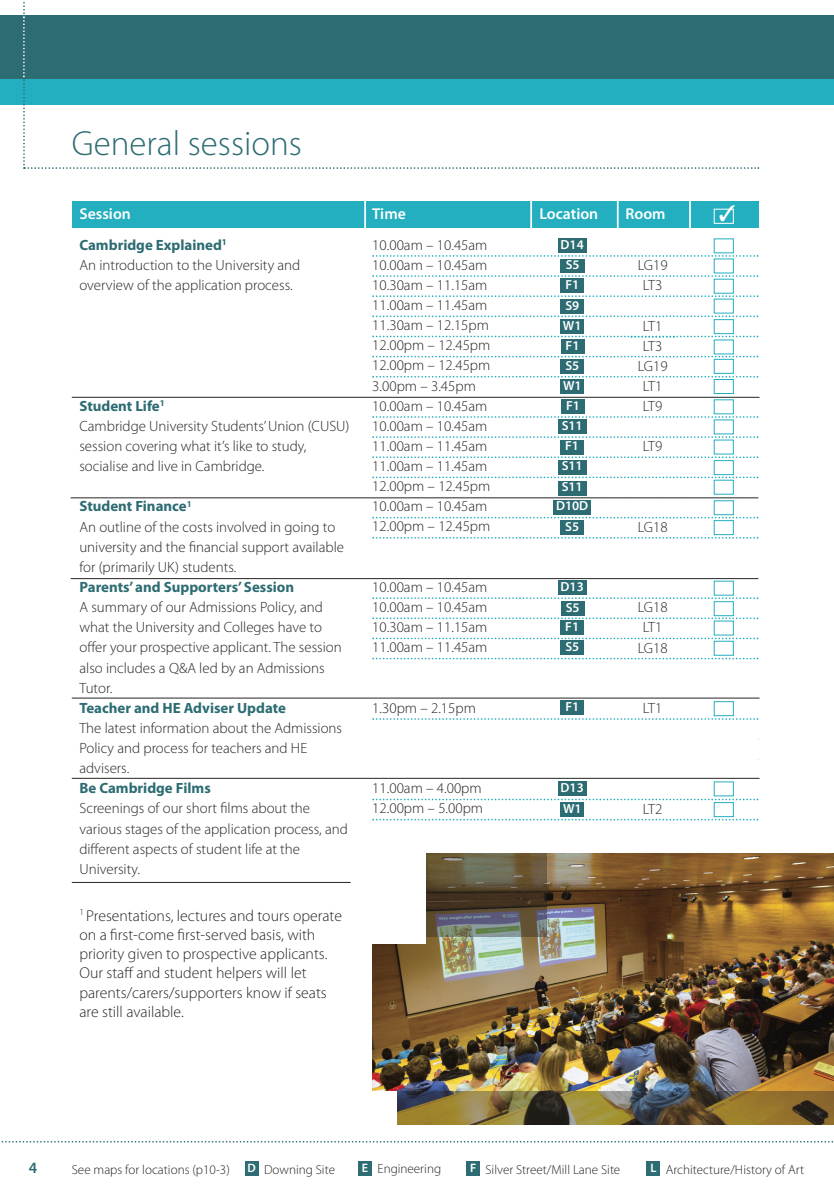
<style>
.page{position:relative;width:834px;height:1191px;background:#fff}
.page>*{position:absolute;margin:0;border:0;box-sizing:border-box;transform-origin:0 0}
.t1{font:300 35px "Myriad Pro";color:#2c6c72}
.t2{font:300 15.75px/19.2px "Myriad Pro";color:#272627}
.t3{font:600 15.75px "Myriad Pro";color:#fff}
.t4{font:600 15.75px "Myriad Pro";color:#2c6c72}
.t5{font:300 14.88px/20.1px "Myriad Pro";color:#272627}
.t6{font:700 14.88px "Myriad Pro";color:#2c6c72}
.t7{font:300 13.12px "Myriad Pro";color:#272627}
.t8{font:600 13.12px/19.6px "Myriad Pro";color:#fff}
.s1{font-weight:700;color:#2c6c72}
.s2{font-weight:600;font-size:12.25px;color:#fff}
</style>
<div class="page">
<svg style="left:372px;top:255px;width:386px;height:2px"></svg>
<svg style="left:372px;top:275px;width:386px;height:2px"></svg>
<svg style="left:372px;top:295px;width:386px;height:2px"></svg>
<svg style="left:372px;top:315px;width:386px;height:2px"></svg>
<svg style="left:372px;top:356px;width:386px;height:1px"></svg>
<svg style="left:372px;top:376px;width:386px;height:1px"></svg>
<svg style="left:372px;top:416px;width:386px;height:2px"></svg>
<svg style="left:372px;top:436px;width:386px;height:2px"></svg>
<svg style="left:372px;top:456px;width:386px;height:2px"></svg>
<svg style="left:372px;top:476px;width:386px;height:2px"></svg>
<svg style="left:372px;top:517px;width:386px;height:1px"></svg>
<svg style="left:372px;top:537px;width:386px;height:1px"></svg>
<svg style="left:372px;top:597px;width:386px;height:2px"></svg>
<svg style="left:372px;top:617px;width:386px;height:2px"></svg>
<svg style="left:372px;top:637px;width:386px;height:2px"></svg>
<svg style="left:372px;top:657px;width:386px;height:2px"></svg>
<svg style="left:372px;top:718px;width:386px;height:2px"></svg>
<svg style="left:372px;top:798px;width:386px;height:2px"></svg>
<svg style="left:372px;top:818px;width:386px;height:2px"></svg>
<svg style="left:365px;top:697px;width:395px;height:2px"></svg>
<svg style="left:363px;top:496px;width:396px;height:3px"></svg>
<div style="left:0;top:73px;width:833px;height:31px;background:#23afbf"></div>
<div style="left:0;top:15px;width:833px;height:64px;background:#2c6c72"></div>
<svg style="left:1px;top:1141px;width:832px;height:1px"></svg>
<svg style="left:23px;top:2px;width:736px;height:167px"></svg>
<div style="left:72px;top:201px;width:686px;height:27px;background:#23afbf"></div>
<hr style="left:364px;top:196px;width:2px;height:37px;background:#fff">
<hr style="left:530px;top:196px;width:2px;height:36px;background:#fff">
<hr style="left:616px;top:194px;width:2px;height:37px;background:#fff">
<hr style="left:689px;top:196px;width:1px;height:36px;background:#fff">
<svg style="left:372px;top:335px;width:386px;height:3px"></svg>
<hr style="left:72px;top:397px;width:687px;height:1px;background:#272627">
<hr style="left:71px;top:497px;width:687px;height:1px;background:#272627">
<hr style="left:71px;top:578px;width:687px;height:1px;background:#272627">
<hr style="left:72px;top:698px;width:687px;height:1px;background:#272627">
<hr style="left:72px;top:778px;width:687px;height:1px;background:#272627">
<div style="left:560px;top:259px;width:25px;height:14px;background:#2c6c72"></div>
<div style="left:713px;top:209px;width:20px;height:15px;border:1px solid #fff"></div>
<div style="left:558px;top:238px;width:28px;height:14px;background:#2c6c72"></div>
<div style="left:560px;top:279px;width:24px;height:14px;background:#2c6c72"></div>
<div style="left:560px;top:299px;width:24px;height:14px;background:#2c6c72"></div>
<div style="left:560px;top:360px;width:24px;height:14px;background:#2c6c72"></div>
<div style="left:560px;top:340px;width:24px;height:14px;background:#2c6c72"></div>
<div style="left:560px;top:380px;width:24px;height:14px;background:#2c6c72"></div>
<div style="left:558px;top:420px;width:28px;height:14px;background:#2c6c72"></div>
<div style="left:561px;top:400px;width:23px;height:14px;background:#2c6c72"></div>
<div style="left:558px;top:460px;width:28px;height:14px;background:#2c6c72"></div>
<div style="left:560px;top:440px;width:23px;height:14px;background:#2c6c72"></div>
<div style="left:558px;top:481px;width:28px;height:14px;background:#2c6c72"></div>
<div style="left:553px;top:500px;width:38px;height:14px;background:#2c6c72"></div>
<div style="left:560px;top:520px;width:24px;height:14px;background:#2c6c72"></div>
<div style="left:561px;top:601px;width:23px;height:14px;background:#2c6c72"></div>
<div style="left:558px;top:581px;width:28px;height:14px;background:#2c6c72"></div>
<div style="left:560px;top:620px;width:24px;height:14px;background:#2c6c72"></div>
<div style="left:560px;top:640px;width:24px;height:14px;background:#2c6c72"></div>
<div style="left:560px;top:700px;width:24px;height:14px;background:#2c6c72"></div>
<div style="left:560px;top:802px;width:24px;height:14px;background:#2c6c72"></div>
<div style="left:558px;top:781px;width:28px;height:14px;background:#2c6c72"></div>
<div style="left:713px;top:319px;width:20px;height:15px;border:1px solid #23afbf"></div>
<div style="left:713px;top:359px;width:20px;height:15px;border:1px solid #23afbf"></div>
<div style="left:713px;top:379px;width:20px;height:15px;border:1px solid #23afbf"></div>
<div style="left:713px;top:460px;width:20px;height:15px;border:1px solid #23afbf"></div>
<div style="left:713px;top:500px;width:20px;height:15px;border:1px solid #23afbf"></div>
<div style="left:713px;top:520px;width:20px;height:15px;border:1px solid #23afbf"></div>
<div style="left:713px;top:601px;width:20px;height:15px;border:1px solid #23afbf"></div>
<div style="left:713px;top:802px;width:20px;height:15px;border:1px solid #23afbf"></div>
<div style="left:713px;top:701px;width:20px;height:15px;border:1px solid #23afbf"></div>
<div style="left:560px;top:319px;width:23px;height:14px;background:#2c6c72"></div>
<img style="left:372px;top:853px;width:461px;height:238px">
<hr style="left:394px;top:1124px;width:439px;height:1px;background:#a9a8a9">
<img style="left:397px;top:1091px;width:436px;height:33px">
<img style="left:426px;top:853px;width:120px;height:84px">
<div style="left:245px;top:1161px;width:13px;height:14px;background:#2c6c72"></div>
<div style="left:358px;top:1161px;width:14px;height:14px;background:#2c6c72"></div>
<div style="left:466px;top:1161px;width:14px;height:14px;background:#2c6c72"></div>
<div style="left:646px;top:1161px;width:14px;height:14px;background:#2c6c72"></div>
<div style="left:364px;top:830px;width:61px;height:113px;background:#fff"></div>
<div style="left:332px;top:1091px;width:64px;height:35px;background:#fff"></div>
<hr style="left:72px;top:882px;width:278px;height:1px;background:#272627">
<div style="left:713px;top:641px;width:20px;height:14px;border:1px solid #23afbf"></div>
<svg style="left:719px;top:208px;width:15px;height:13px"></svg>
<h1 class="t1" style="left:72px;top:130px;width:231px">General sessions</h1>
<p class="t3" style="left:79px;top:208px;width:53px">Session</p>
<p class="t3" style="left:372px;top:208px;width:35px">Time</p>
<p class="t3" style="left:539px;top:208px;width:60px">Location</p>
<p class="t3" style="left:625px;top:208px;width:42px">room</p>
<p class="t5" style="left:79px;top:236px;width:222px"><span class="s1">Cambridge Explained</span><sup>1<br></sup>An introduction to the University and overview of the application process.</p>
<p class="t5" style="left:79px;top:397px;width:271px"><span class="s1">Student Life</span><sup>1<br></sup>Cambridge University Students’Union (CUSU) session covering what it’s like to study, socialise and live in Cambridge.</p>
<p class="t5" style="left:79px;top:497px;width:266px"><span class="s1">Student Finance</span><sup>1<br></sup>An outline of the costs involved in going to university and the financial support available for (primarily UK) students.</p>
<p class="t6" style="left:79px;top:581px;width:216px">Parents’ and Supporters’Session</p>
<p class="t5" style="left:79px;top:598px;width:264px">A summary of our Admissions Policy, and what the University and Colleges have to offer your prospective applicant. The session also includes a Q&amp;A led by an Admissions Tutor.</p>
<p class="t6" style="left:79px;top:702px;width:208px">Teacher and HE Adviser Update</p>
<p class="t5" style="left:79px;top:719px;width:264px">The latest information about the Admissions<br>Policy and process for teachers and HE advisers.</p>
<p class="t6" style="left:79px;top:782px;width:133px">Be Cambridge Films</p>
<p class="t5" style="left:79px;top:799px;width:270px">Screenings of our short films about the various stages of the application process, and different aspects of student life at the University.</p>
<p class="t2" style="left:79px;top:907px;width:264px"><sup>1</sup> Presentations, lectures and tours operate on a first-come first-served basis, with priority given to prospective applicants.<br>Our staff and student helpers will let parents/carers/supporters know if seats are still available.</p>
<p class="t5" style="left:372px;top:236px;width:119px">10.00am – 10.45am<br>10.00am – 10.45am<br>10.30am – 11.15am<br>11.00am – 11.45am<br>11.30am – 12.15pm<br>12.00pm – 12.45pm<br>12.00pm – 12.45pm<br>3.00pm – 3.45pm<br>10.00am – 10.45am<br>10.00am – 10.45am<br>11.00am – 11.45am<br>11.00am – 11.45am<br>12.00pm – 12.45pm<br>10.00am – 10.45am<br>12.00pm – 12.45pm</p>
<p class="t5" style="left:372px;top:578px;width:117px;text-align:justify">10.00am – 10.45am 10.00am – 10.45am 10.30am – 11.15am 11.00am – 11.45am</p>
<p class="t5" style="left:372px;top:699px;width:105px">1.30pm – 2.15pm</p>
<p class="t5" style="left:372px;top:779px;width:112px">11.00am – 4.00pm<br>12.00pm – 5.00pm</p>
<p class="t8" style="left:560px;top:236px;width:25px">D14</p>
<p class="t8" style="left:565px;top:275px;width:15px;line-height:20.5px">F1<br>S9</p>
<p class="t8" style="left:565px;top:256px;width:15px">S5</p>
<p class="t8" style="left:563px;top:316px;width:20px">W1</p>
<p class="t8" style="left:565px;top:337px;width:15px">F1</p>
<p class="t8" style="left:563px;top:377px;width:20px">W1</p>
<p class="t8" style="left:561px;top:417px;width:23px">S11</p>
<p class="t8" style="left:565px;top:357px;width:15px">S5</p>
<p class="t8" style="left:566px;top:397px;width:15px">F1</p>
<p class="t8" style="left:565px;top:437px;width:15px">F1</p>
<p class="t8" style="left:556px;top:478px;width:34px;text-align:center">S11<br>D10D<br>S5</p>
<p class="t8" style="left:561px;top:457px;width:23px">S11</p>
<p class="t8" style="left:560px;top:578px;width:25px">D13</p>
<p class="t8" style="left:565px;top:617px;width:15px">F1<br>S5</p>
<p class="t8" style="left:565px;top:598px;width:15px">S5</p>
<p class="t8" style="left:565px;top:698px;width:15px">F1</p>
<p class="t8" style="left:560px;top:778px;width:25px">D13</p>
<p class="t8" style="left:563px;top:800px;width:20px">W1</p>
<p class="t5" style="left:637px;top:256px;width:31px;text-align:center">LG19<br>LT3</p>
<p class="t5" style="left:637px;top:317px;width:31px;text-align:center">LT1<br>LT3<br>LG19<br>LT1<br>LT9</p>
<p class="t5" style="left:642px;top:437px;width:21px">LT9</p>
<p class="t5" style="left:637px;top:518px;width:31px">LG18</p>
<p class="t5" style="left:637px;top:598px;width:31px;text-align:center">LG18<br>LT1<br>LG18</p>
<p class="t5" style="left:642px;top:699px;width:21px">LT1</p>
<p class="t5" style="left:642px;top:800px;width:21px">LT2</p>
<p class="t4" style="left:29px;top:1161px;width:10px">4</p>
<p class="t7" style="left:72px;top:1164px;width:159px">See maps for locations (p10-3)</p>
<p class="t7" style="left:247px;top:1164px;width:89px"><span class="s2">D</span> Downing Site</p>
<p class="t7" style="left:362px;top:1164px;width:81px"><span class="s2">e</span> Engineering</p>
<p class="t7" style="left:470px;top:1164px;width:152px"><span class="s2">F</span> Silver Street/Mill Lane Site</p>
<p class="t7" style="left:650px;top:1164px;width:155px"><span class="s2">L</span> Architecture/History of Art</p>
</div>
